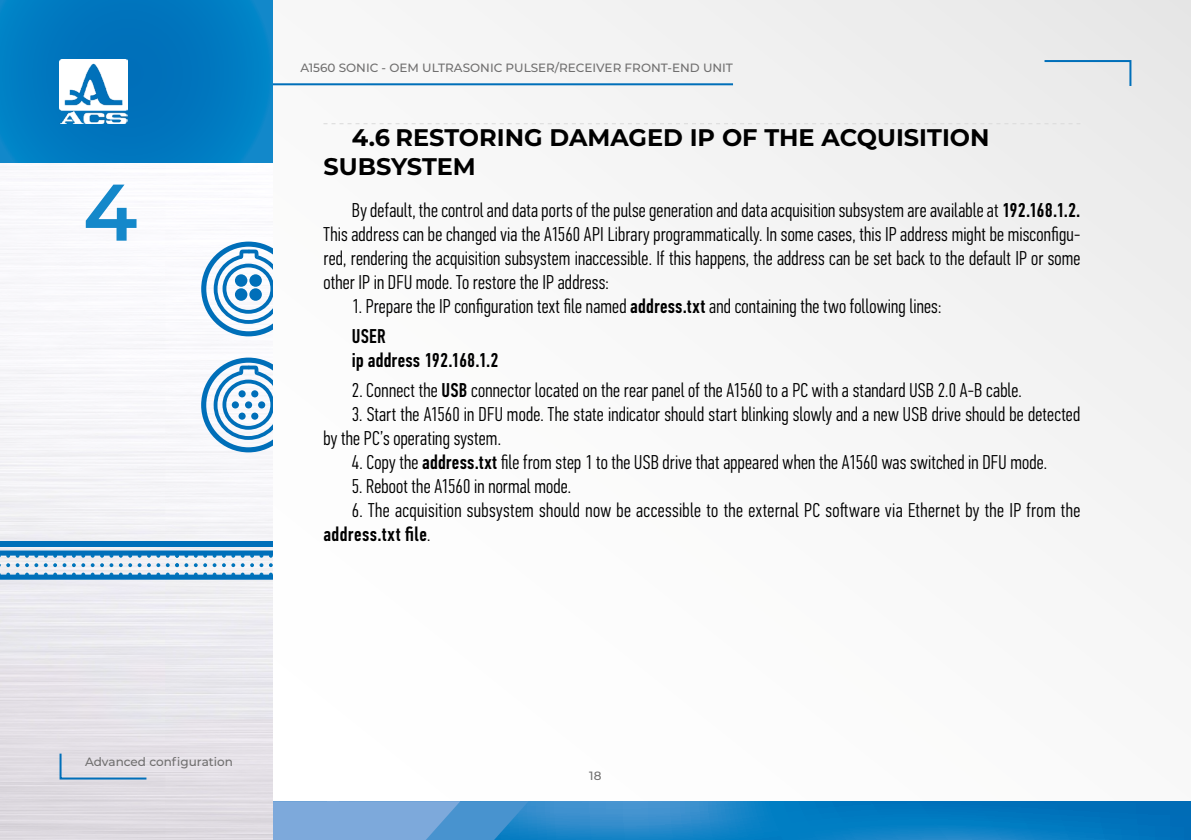
<style>
.page{position:relative;width:1191px;height:840px;background:#fff}
.page>*{position:absolute;margin:0;border:0;box-sizing:border-box;transform-origin:0 0}
.t1{font:600 80px "Montserrat";color:#1488ca}
.t2{font:700 24px/28.8px "Montserrat";color:#000}
.t3{font:300 20px/24px "PF Din Text Comp Pro";letter-spacing:.01em;color:#000}
.t4{font:500 20px "PF Din Text Comp Pro";letter-spacing:.01em;color:#000}
.t5{font:500 12px "Montserrat";color:#706f6f}
.s1{font-weight:500}
</style>
<div class="page">
<div style="left:0;top:0;width:1191px;height:839px;background:#f8f8f8"></div>
<svg style="left:528px;top:801px;width:663px;height:38px;background:#107ec3"></svg>
<svg style="left:273px;top:801px;width:255px;height:38px;background:#68a0d6"></svg>
<hr style="left:228px;top:83px;width:505px;height:2px;background:#006fb9">
<img style="left:0;top:579px;width:273px;height:260px">
<svg style="left:0;top:0;width:273px;height:163px;background:#027ac0"></svg>
<svg style="left:1042px;top:59px;width:90px;height:29px"></svg>
<svg style="left:59px;top:751px;width:89px;height:29px;background:#ced4e0"></svg>
<img style="left:60px;top:60px;width:67px;height:64px">
<svg style="left:323px;top:123px;width:757px;height:1px"></svg>
<svg style="left:0;top:555px;width:273px;height:24px;fill:#edecf0"></svg>
<svg style="left:0;top:336px;width:273px;height:219px"></svg>
<div style="left:0;top:541px;width:273px;height:5px;background:#006fb9"></div>
<svg style="left:201px;top:241px;width:72px;height:95px"></svg>
<svg style="left:201px;top:357px;width:72px;height:95px"></svg>
<div style="left:251px;top:390px;width:7px;height:7px;background:#006fb9;border-radius:50%"></div>
<div style="left:251px;top:412px;width:7px;height:7px;background:#006fb9;border-radius:50%"></div>
<div style="left:238px;top:390px;width:8px;height:7px;background:#006fb9;border-radius:50%"></div>
<div style="left:232px;top:401px;width:7px;height:7px;background:#006fb9;border-radius:50%"></div>
<div style="left:245px;top:401px;width:7px;height:7px;background:#006fb9;border-radius:50%"></div>
<div style="left:258px;top:401px;width:7px;height:7px;background:#006fb9;border-radius:50%"></div>
<div style="left:238px;top:412px;width:8px;height:7px;background:#006fb9;border-radius:50%"></div>
<svg style="left:269px;top:563px;width:4px;height:3px"></svg>
<svg style="left:241px;top:555px;width:22px;height:2px"></svg>
<svg style="left:241px;top:563px;width:22px;height:3px"></svg>
<svg style="left:241px;top:572px;width:22px;height:2px"></svg>
<svg style="left:222px;top:555px;width:13px;height:2px"></svg>
<svg style="left:222px;top:563px;width:13px;height:3px"></svg>
<svg style="left:222px;top:572px;width:13px;height:2px"></svg>
<svg style="left:194px;top:555px;width:13px;height:2px"></svg>
<svg style="left:194px;top:563px;width:13px;height:3px"></svg>
<svg style="left:194px;top:572px;width:13px;height:2px"></svg>
<svg style="left:166px;top:555px;width:22px;height:2px"></svg>
<svg style="left:166px;top:563px;width:22px;height:3px"></svg>
<svg style="left:166px;top:572px;width:22px;height:2px"></svg>
<svg style="left:147px;top:555px;width:13px;height:2px"></svg>
<svg style="left:147px;top:563px;width:13px;height:3px"></svg>
<svg style="left:147px;top:572px;width:13px;height:2px"></svg>
<svg style="left:119px;top:555px;width:13px;height:2px"></svg>
<svg style="left:119px;top:563px;width:13px;height:3px"></svg>
<svg style="left:119px;top:572px;width:13px;height:2px"></svg>
<svg style="left:91px;top:555px;width:22px;height:2px"></svg>
<svg style="left:91px;top:563px;width:22px;height:3px"></svg>
<svg style="left:91px;top:572px;width:22px;height:2px"></svg>
<svg style="left:72px;top:555px;width:13px;height:2px"></svg>
<svg style="left:72px;top:563px;width:13px;height:3px"></svg>
<svg style="left:72px;top:572px;width:13px;height:2px"></svg>
<svg style="left:44px;top:555px;width:13px;height:2px"></svg>
<svg style="left:44px;top:563px;width:13px;height:3px"></svg>
<svg style="left:44px;top:572px;width:13px;height:2px"></svg>
<svg style="left:16px;top:555px;width:22px;height:2px"></svg>
<svg style="left:16px;top:563px;width:22px;height:3px"></svg>
<svg style="left:16px;top:572px;width:22px;height:2px"></svg>
<svg style="left:0;top:555px;width:10px;height:2px"></svg>
<svg style="left:0;top:563px;width:10px;height:3px"></svg>
<svg style="left:0;top:572px;width:10px;height:2px"></svg>
<h1 class="t1" style="left:83px;top:155px;width:56px">4</h1>
<p class="t5" style="left:300px;top:59px;width:434px">A1560 SONIC - OEM ULTRASONIC PULSER/RECEIVER FRONT-END UNIT</p>
<p class="t2" style="left:323px;top:122px;width:667px;text-indent:28px">4.6 RESTORING DAMAGED IP OF THE ACQUISITION<br>SUBSYSTEM</p>
<p class="t3" style="left:323px;top:198px;width:758px;text-align:justify;text-indent:28px">By default, the control and data ports of the pulse generation and data acquisition subsystem are available at <span class="s1">192.168.1.2.<br></span>This address can be changed via the A1560 API Library programmatically. In some cases, this IP address might be misconfigu&shy;red, rendering the acquisition subsystem inaccessible. If this happens, the address can be set back to the default IP or some other IP in DFU mode. To restore the IP address:</p>
<p class="t3" style="left:352px;top:291px;width:591px;line-height:29.6px">1. Prepare the IP configuration text file named <span class="s1">address.txt</span> and containing the two following lines:<br><span class="s1">USER</span></p>
<p class="t4" style="left:352px;top:348px;width:148px">ip address 192.168.1.2</p>
<p class="t3" style="left:352px;top:377px;width:671px">2. Connect the <span class="s1">USB</span> connector located on the rear panel of the A1560 to a PC with a standard USB 2.0 A-B cable.</p>
<p class="t3" style="left:323px;top:401px;width:758px;text-indent:28px">3. Start the A1560 in DFU mode. The state indicator should start blinking slowly and a new USB drive should be detected by the PC’s operating system.</p>
<p class="t3" style="left:352px;top:449px;width:697px">4. Copy the <span class="s1">address.txt</span> file from step 1 to the USB drive that appeared when the A1560 was switched in DFU mode.</p>
<p class="t3" style="left:352px;top:473px;width:221px">5. Reboot the A1560 in normal mode.</p>
<p class="t3" style="left:323px;top:497px;width:758px;text-indent:28px">6. The acquisition subsystem should now be accessible to the external PC software via Ethernet by the IP from the <span class="s1">address.txt file</span>.</p>
<p class="t5" style="left:85px;top:753px;width:149px">Advanced configuration</p>
<p class="t5" style="left:589px;top:766px;width:14px">18</p>
</div>
